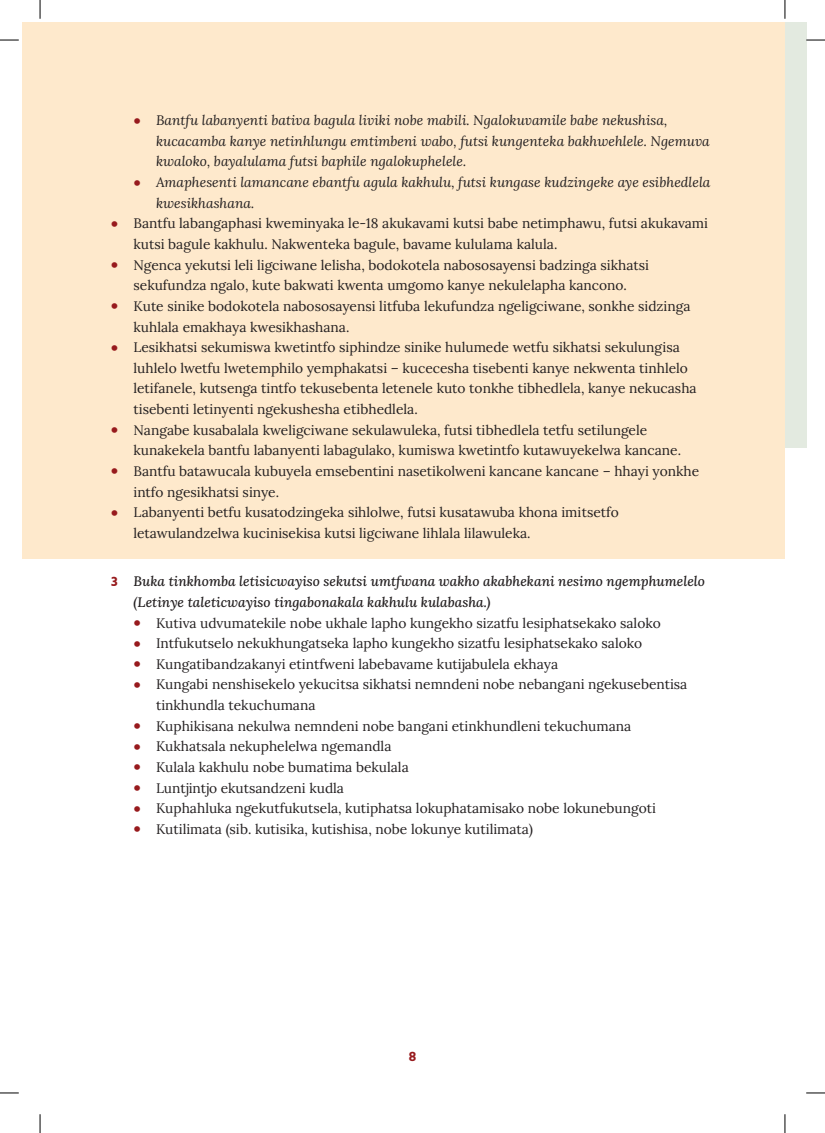
<style>
.page{position:relative;width:825px;height:1133px;background:#fff}
.page>*{position:absolute;margin:0;border:0;box-sizing:border-box;transform-origin:0 0}
.t1{font:13.75px/20.6px "Lora";color:#231f20}
.t2{font:italic 13.75px/20.6px "Lora";color:#231f20}
.t3{font:italic 500 13.75px/20.6px "Lora";color:#231f20}
.t4{font:700 13.75px "Hind";color:#971a1d}
.s1{font-style:normal;font-size:18.75px;color:#971a1d}
.s2{font-size:18.75px;color:#971a1d}
.s3{font-family:"Hind";font-weight:700;font-style:normal;color:#971a1d}
</style>
<div class="page">
<div style="left:22px;top:22px;width:762px;height:536px;background:#fee9cc"></div>
<div style="left:784px;top:22px;width:21px;height:425px;background:#e3eae0"></div>
<svg style="left:0;top:39px;width:19px;height:2px"></svg>
<svg style="left:805px;top:39px;width:19px;height:2px"></svg>
<svg style="left:0;top:1092px;width:19px;height:1px"></svg>
<svg style="left:806px;top:1092px;width:18px;height:1px"></svg>
<svg style="left:39px;top:0;width:2px;height:19px"></svg>
<svg style="left:39px;top:1114px;width:2px;height:18px"></svg>
<svg style="left:784px;top:0;width:1px;height:19px"></svg>
<svg style="left:784px;top:1114px;width:1px;height:18px"></svg>
<p class="t2" style="left:156px;top:110px;width:555px;text-indent:-22px"><span class="s1">•</span> Bantfu labanyenti bativa bagula liviki nobe mabili. Ngalokuvamile babe nekushisa, kucacamba kanye netinhlungu emtimbeni wabo, futsi kungenteka bakhwehlele. Ngemuva kwaloko, bayalulama futsi baphile ngalokuphelele.</p>
<p class="t2" style="left:156px;top:171px;width:555px;text-indent:-22px"><span class="s1">•</span> Amaphesenti lamancane ebantfu agula kakhulu, futsi kungase kudzingeke aye esibhedlela kwesikhashana.</p>
<p class="t1" style="left:133px;top:212px;width:575px;text-indent:-22px"><span class="s2">•</span> Bantfu labangaphasi kweminyaka le-18 akukavami kutsi babe netimphawu, futsi akukavami kutsi bagule kakhulu. Nakwenteka bagule, bavame kululama kalula.</p>
<p class="t1" style="left:111px;top:253px;width:539px;text-align:center"><span class="s2">•</span> Ngenca yekutsi leli ligciwane lelisha, bodokotela nabososayensi badzinga sikhatsi sekufundza ngalo, kute bakwati kwenta umgomo kanye nekulelapha kancono.</p>
<p class="t1" style="left:133px;top:295px;width:558px;text-indent:-22px"><span class="s2">•</span> Kute sinike bodokotela nabososayensi litfuba lekufundza ngeligciwane, sonkhe sidzinga kuhlala emakhaya kwesikhashana.</p>
<p class="t1" style="left:133px;top:336px;width:564px;text-indent:-22px"><span class="s2">•</span> Lesikhatsi sekumiswa kwetintfo siphindze sinike hulumede wetfu sikhatsi sekulungisa luhlelo lwetfu lwetemphilo yemphakatsi – kucecesha tisebenti kanye nekwenta tinhlelo letifanele, kutsenga tintfo tekusebenta letenele kuto tonkhe tibhedlela, kanye nekucasha tisebenti letinyenti ngekushesha etibhedlela.</p>
<p class="t1" style="left:133px;top:418px;width:549px;text-indent:-22px"><span class="s2">•</span> Nangabe kusabalala kweligciwane sekulawuleka, futsi tibhedlela tetfu setilungele kunakekela bantfu labanyenti labagulako, kumiswa kwetintfo kutawuyekelwa kancane.</p>
<p class="t1" style="left:133px;top:460px;width:567px;text-indent:-22px"><span class="s2">•</span> Bantfu batawucala kubuyela emsebentini nasetikolweni kancane kancane – hhayi yonkhe intfo ngesikhatsi sinye.</p>
<p class="t1" style="left:133px;top:501px;width:486px;text-indent:-22px"><span class="s2">•</span> Labanyenti betfu kusatodzingeka sihlolwe, futsi kusatawuba khona imitsetfo letawulandzelwa kucinisekisa kutsi ligciwane lihlala lilawuleka.</p>
<p class="t3" style="left:133px;top:570px;width:572px;text-indent:-22px"><span class="s3">3</span> Buka tinkhomba letisicwayiso sekutsi umtfwana wakho akabhekani nesimo ngemphumelelo (Letinye taleticwayiso tingabonakala kakhulu kulabasha.)</p>
<p class="t1" style="left:133px;top:611px;width:528px"><span class="s2">•</span> Kutiva udvumatekile nobe ukhale lapho kungekho sizatfu lesiphatsekako saloko</p>
<p class="t1" style="left:133px;top:632px;width:510px"><span class="s2">•</span> Intfukutselo nekukhungatseka lapho kungekho sizatfu lesiphatsekako saloko</p>
<p class="t1" style="left:133px;top:652px;width:426px"><span class="s2">•</span> Kungatibandzakanyi etintfweni labebavame kutijabulela ekhaya</p>
<p class="t1" style="left:156px;top:673px;width:532px;text-indent:-22px"><span class="s2">•</span> Kungabi nenshisekelo yekucitsa sikhatsi nemndeni nobe nebangani ngekusebentisa tinkhundla tekuchumana</p>
<p class="t1" style="left:133px;top:714px;width:499px"><span class="s2">•</span> Kuphikisana nekulwa nemndeni nobe bangani etinkhundleni tekuchumana</p>
<p class="t1" style="left:133px;top:735px;width:259px"><span class="s2">•</span> Kukhatsala nekuphelelwa ngemandla</p>
<p class="t1" style="left:133px;top:755px;width:276px"><span class="s2">•</span> Kulala kakhulu nobe bumatima bekulala</p>
<p class="t1" style="left:133px;top:776px;width:212px"><span class="s2">•</span> Luntjintjo ekutsandzeni kudla</p>
<p class="t1" style="left:133px;top:797px;width:523px"><span class="s2">•</span> Kuphahluka ngekutfukutsela, kutiphatsa lokuphatamisako nobe lokunebungoti</p>
<p class="t1" style="left:133px;top:817px;width:400px"><span class="s2">•</span> Kutilimata (sib. kutisika, kutishisa, nobe lokunye kutilimata)</p>
<p class="t4" style="left:408px;top:1047px;width:9px">8</p>
</div>
